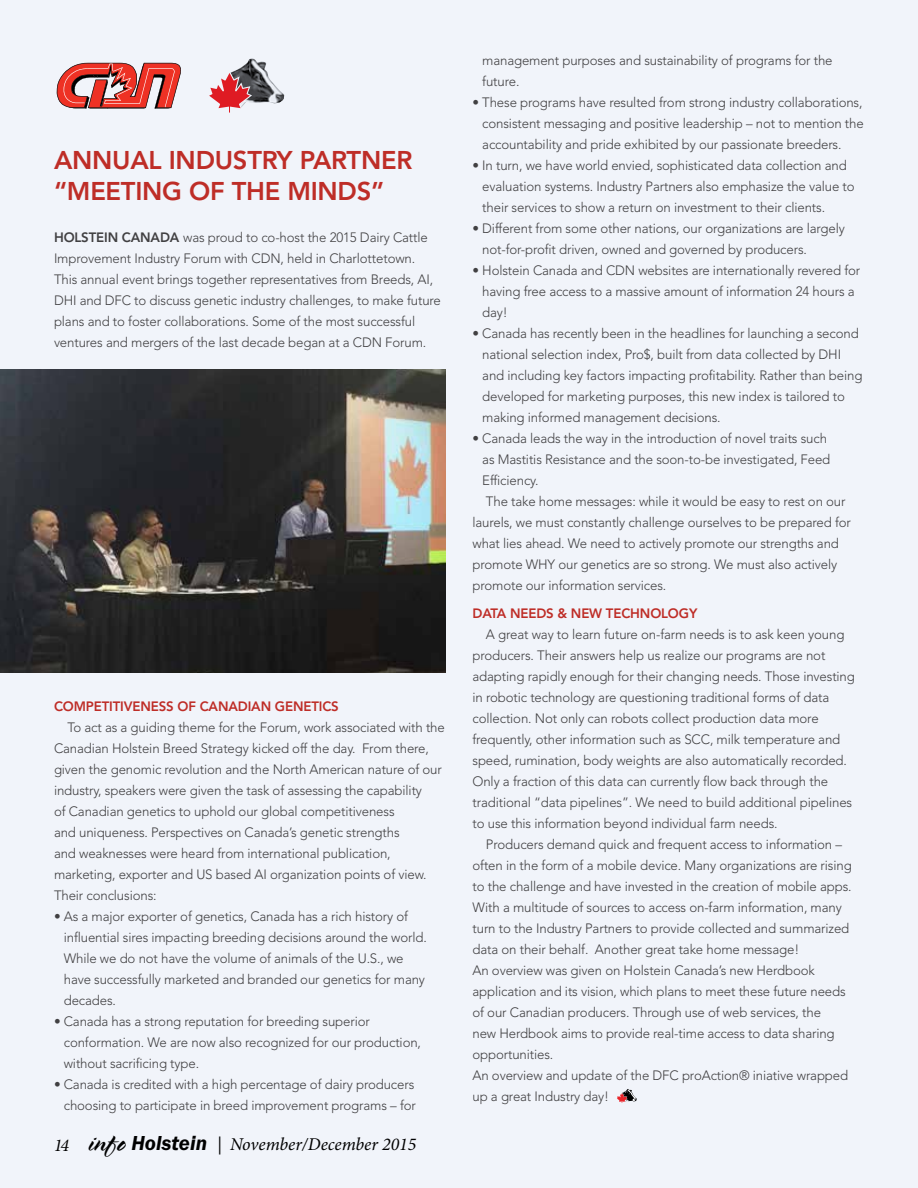
<style>
.page{position:relative;width:918px;height:1188px;background:#f1f4fa}
.page>*{position:absolute;margin:0;border:0;box-sizing:border-box;transform-origin:0 0}
.t1{font:800 25.5px/31.5px "Avenir LT Std";letter-spacing:-.01em;color:#be2d27}
.t2{font:italic 18px "Minion Pro";letter-spacing:-.005em;color:#000}
.t3{font:300 13.5px/21px "Avenir LT Std";letter-spacing:-.01em;color:#414042}
.t4{font:800 13.5px "Avenir LT Std";letter-spacing:-.01em;color:#be2d27}
.s1{font-weight:800}
.s2{font-family:"Spring LP Std";font-style:normal;font-size:27px}
.s3{font-family:"ITC Franklin Gothic Std";font-weight:600;font-size:21px}
</style>
<div class="page">
<svg style="left:617px;top:1089px;width:20px;height:14px"></svg>
<svg style="left:57px;top:63px;width:124px;height:46px"></svg>
<svg style="left:209px;top:58px;width:76px;height:55px"></svg>
<img style="left:0;top:369px;width:446px;height:303px">
<h1 class="t1" style="left:54px;top:144px;width:360px">ANNUAL INDUSTRY PARTNER “MEETING OF THE MINDS”</h1>
<p class="t3" style="left:54px;top:227px;width:389px"><span class="s1">HOLSTEIN CANADA</span> was proud to co-host the 2015 Dairy Cattle Improvement Industry Forum with CDN, held in Charlottetown.<br>This annual event brings together representatives from Breeds, AI, DHI and DFC to discuss genetic industry challenges, to make future plans and to foster collaborations. Some of the most successful ventures and mergers of the last decade began at a CDN Forum.</p>
<p class="t4" style="left:54px;top:698px;width:286px">COMPETITIVENESS OF CANADIAN GENETICS</p>
<p class="t3" style="left:54px;top:717px;width:392px;text-indent:13px">To act as a guiding theme for the Forum, work associated with the Canadian Holstein Breed Strategy kicked off the day. From there, given the genomic revolution and the North American nature of our industry, speakers were given the task of assessing the capability<br>of Canadian genetics to uphold our global competitiveness<br>and uniqueness. Perspectives on Canada’s genetic strengths<br>and weaknesses were heard from international publication, marketing, exporter and US based AI organization points of view.<br>Their conclusions:</p>
<p class="t3" style="left:64px;top:906px;width:365px;text-indent:-10px">• As a major exporter of genetics, Canada has a rich history of influential sires impacting breeding decisions around the world.<br>While we do not have the volume of animals of the U.S., we have successfully marketed and branded our genetics for many decades.</p>
<p class="t3" style="left:64px;top:1011px;width:359px;text-indent:-10px">• Canada has a strong reputation for breeding superior conformation. We are now also recognized for our production, without sacrificing type.</p>
<p class="t3" style="left:54px;top:1074px;width:363px;text-align:right">• Canada is credited with a high percentage of dairy producers choosing to participate in breed improvement programs – for</p>
<h2 class="t2" style="left:54px;top:1132px;width:364px">14 <span class="s2">info</span> <span class="s3">Holstein</span> | November/December 2015</h2>
<p class="t3" style="left:482px;top:50px;width:352px">management purposes and sustainability of programs for the future.</p>
<p class="t3" style="left:482px;top:92px;width:383px;text-align:justify;text-indent:-10px">• These programs have resulted from strong industry collaborations, consistent messaging and positive leadership – not to mention the accountability and pride exhibited by our passionate breeders.</p>
<p class="t3" style="left:482px;top:155px;width:374px;text-indent:-10px">• In turn, we have world envied, sophisticated data collection and evaluation systems. Industry Partners also emphasize the value to their services to show a return on investment to their clients.</p>
<p class="t3" style="left:482px;top:218px;width:364px;text-indent:-10px">• Different from some other nations, our organizations are largely not-for-profit driven, owned and governed by producers.</p>
<p class="t3" style="left:482px;top:260px;width:379px;text-indent:-10px">• Holstein Canada and CDN websites are internationally revered for having free access to a massive amount of information 24 hours a day!</p>
<p class="t3" style="left:482px;top:323px;width:382px;text-indent:-10px">• Canada has recently been in the headlines for launching a second national selection index, Pro$, built from data collected by DHI and including key factors impacting profitability. Rather than being developed for marketing purposes, this new index is tailored to making informed management decisions.</p>
<p class="t3" style="left:473px;top:428px;width:356px">• Canada leads the way in the introduction of novel traits such</p>
<p class="t3" style="left:482px;top:449px;width:350px">as Mastitis Resistance and the soon-to-be investigated, Feed</p>
<p class="t3" style="left:482px;top:470px;width:58px">Efficiency.</p>
<p class="t3" style="left:486px;top:491px;width:361px">The take home messages: while it would be easy to rest on our</p>
<p class="t3" style="left:473px;top:512px;width:380px">laurels, we must constantly challenge ourselves to be prepared for</p>
<p class="t3" style="left:473px;top:533px;width:368px">what lies ahead. We need to actively promote our strengths and</p>
<p class="t3" style="left:473px;top:554px;width:366px">promote WHY our genetics are so strong. We must also actively</p>
<p class="t3" style="left:473px;top:575px;width:195px">promote our information services.</p>
<p class="t4" style="left:473px;top:605px;width:226px">DATA NEEDS &amp; NEW TECHNOLOGY</p>
<p class="t3" style="left:473px;top:624px;width:384px;text-indent:13px">A great way to learn future on-farm needs is to ask keen young producers. Their answers help us realize our programs are not adapting rapidly enough for their changing needs. Those investing in robotic technology are questioning traditional forms of data collection. Not only can robots collect production data more frequently, other information such as SCC, milk temperature and speed, rumination, body weights are also automatically recorded.<br>Only a fraction of this data can currently flow back through the traditional “data pipelines”. We need to build additional pipelines to use this information beyond individual farm needs.</p>
<p class="t3" style="left:473px;top:834px;width:381px;text-indent:13px">Producers demand quick and frequent access to information – often in the form of a mobile device. Many organizations are rising to the challenge and have invested in the creation of mobile apps.<br>With a multitude of sources to access on-farm information, many turn to the Industry Partners to provide collected and summarized data on their behalf. Another great take home message!<br>An overview was given on Holstein Canada’s new Herdbook application and its vision, which plans to meet these future needs of our Canadian producers. Through use of web services, the<br>new Herdbook aims to provide real-time access to data sharing opportunities.<br>An overview and update of the DFC proAction® iniative wrapped up a great Industry day!</p>
</div>
